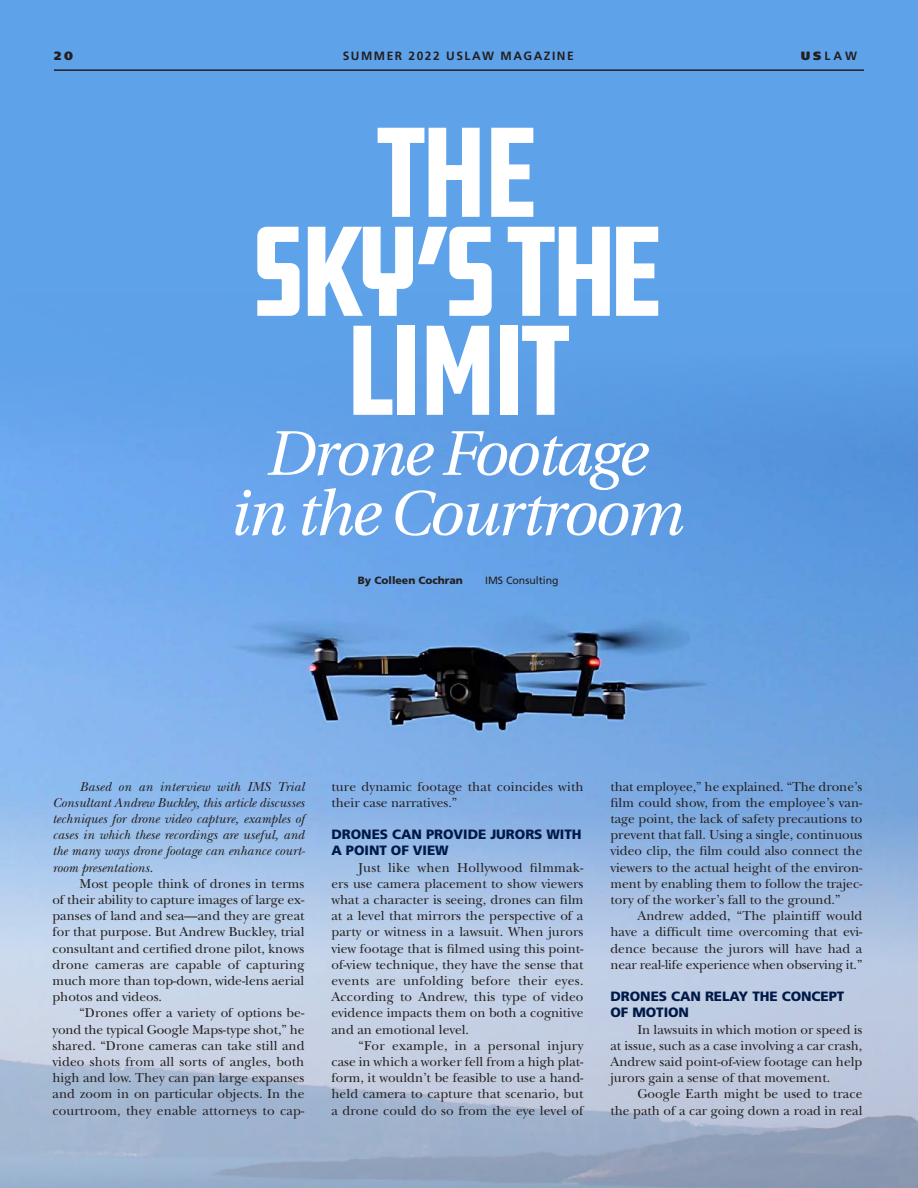
<style>
.page{position:relative;width:918px;height:1188px;background:#5ea2e9}
.page>*{position:absolute;margin:0;border:0;box-sizing:border-box;transform-origin:0 0}
.HEADLINE_DDC{font:condensed 132px "DDC Hardware";letter-spacing:-.07em;color:#fff}
.HEADLINE_UTOPIA_LARG{font:italic 63px "Utopia";letter-spacing:-.035em;color:#fff}
.BODY{font:13.5px/16.2px "New Baskerville";color:#231f20;text-align:justify}
.BODY-2{font:italic 13.5px/16.2px "New Baskerville";color:#231f20;text-align:justify}
.subhead_8{font:900 13.5px/16.2px "Frutiger";letter-spacing:-.005em;color:#001948}
.t1{font:700 12px "Frutiger";letter-spacing:.125em;color:#231f20}
.t2{font:900 12px "Frutiger";color:#231f20}
.author_name{font:900 10.5px "Frutiger";color:#231f20}
.author_name-2{font:10.5px "Frutiger";color:#231f20}
.s1{font-weight:900}
</style>
<div class="page">
<hr style="left:54px;top:69px;width:810px;height:2px;background:#231f20">
<img style="left:0;top:393px;width:918px;height:388px">
<svg style="left:0;top:781px;width:918px;height:407px;background:#aac0de"></svg>
<p class="t2" style="left:54px;top:48px;width:20px">20</p>
<p class="t1" style="left:343px;top:49px;width:232px">SUMMER 2022 USLAW MAGAZINE</p>
<p class="t1" style="left:801px;top:49px;width:58px"><span class="s1">US</span>LAW</p>
<p class="HEADLINE_DDC" style="left:375px;top:92px;width:167px">THE</p>
<p class="HEADLINE_DDC" style="left:250px;top:191px;width:417px">SKY’S THE</p>
<p class="HEADLINE_DDC" style="left:343px;top:290px;width:230px">LIMIT</p>
<p class="HEADLINE_UTOPIA_LARG" style="left:267px;top:419px;width:382px">Drone Footage</p>
<p class="HEADLINE_UTOPIA_LARG" style="left:230px;top:479px;width:456px">in the Courtroom</p>
<p class="author_name" style="left:358px;top:574px;width:107px">By Colleen Cochran</p>
<p class="author_name-2" style="left:485px;top:574px;width:75px">IMS Consulting</p>
<p class="BODY-2" style="left:52px;top:778px;width:254px;text-indent:27px">Based on an interview with IMS Trial Consultant Andrew Buckley, this article discusses techniques for drone video capture, examples of cases in which these recordings are useful, and the many ways drone footage can enhance court&shy;room presentations.</p>
<p class="BODY" style="left:52px;top:875px;width:254px;text-indent:27px">Most people think of drones in terms of their ability to capture images of large ex&shy;panses of land and sea—and they are great for that purpose. But Andrew Buckley, trial consultant and certified drone pilot, knows drone cameras are capable of capturing much more than top-down, wide-lens aerial photos and videos.</p>
<p class="BODY" style="left:52px;top:1005px;width:254px;text-indent:27px">“Drones offer a variety of options be&shy;yond the typical Google Maps-type shot,” he shared. “Drone cameras can take still and video shots from all sorts of angles, both high and low. They can pan large expanses and zoom in on particular objects. In the courtroom, they enable attorneys to cap-</p>
<p class="BODY" style="left:331px;top:778px;width:254px">ture dynamic footage that coincides with their case narratives.”</p>
<p class="subhead_8" style="left:331px;top:826px;width:252px">DRONES CAN PROVIDE JURORS WITH<br>A POINT OF VIEW</p>
<p class="BODY" style="left:331px;top:859px;width:254px;text-indent:27px">Just like when Hollywood filmmak&shy;ers use camera placement to show viewers what a character is seeing, drones can film at a level that mirrors the perspective of a party or witness in a lawsuit. When jurors view footage that is filmed using this point&shy;of-view technique, they have the sense that events are unfolding before their eyes.<br>According to Andrew, this type of video evidence impacts them on both a cognitive and an emotional level.</p>
<p class="BODY" style="left:331px;top:1037px;width:254px;text-indent:27px">“For example, in a personal injury case in which a worker fell from a high plat&shy;form, it wouldn’t be feasible to use a hand&shy;held camera to capture that scenario, but a drone could do so from the eye level of</p>
<p class="BODY" style="left:610px;top:778px;width:254px">that employee,” he explained. “The drone’s film could show, from the employee’s van&shy;tage point, the lack of safety precautions to prevent that fall. Using a single, continuous video clip, the film could also connect the viewers to the actual height of the environ&shy;ment by enabling them to follow the trajec&shy;tory of the worker’s fall to the ground.”</p>
<p class="BODY" style="left:610px;top:908px;width:254px;text-indent:27px">Andrew added, “The plaintiff would have a difficult time overcoming that evi&shy;dence because the jurors will have had a near real-life experience when observing it.”</p>
<p class="subhead_8" style="left:610px;top:988px;width:235px">DRONES CAN RELAY THE CONCEPT<br>OF MOTION</p>
<p class="BODY" style="left:610px;top:1021px;width:254px;text-indent:27px">In lawsuits in which motion or speed is at issue, such as a case involving a car crash, Andrew said point-of-view footage can help jurors gain a sense of that movement.</p>
<p class="BODY" style="left:610px;top:1086px;width:254px;text-align:right">Google Earth might be used to trace<br>the path of a car going down a road in real</p>
</div>
